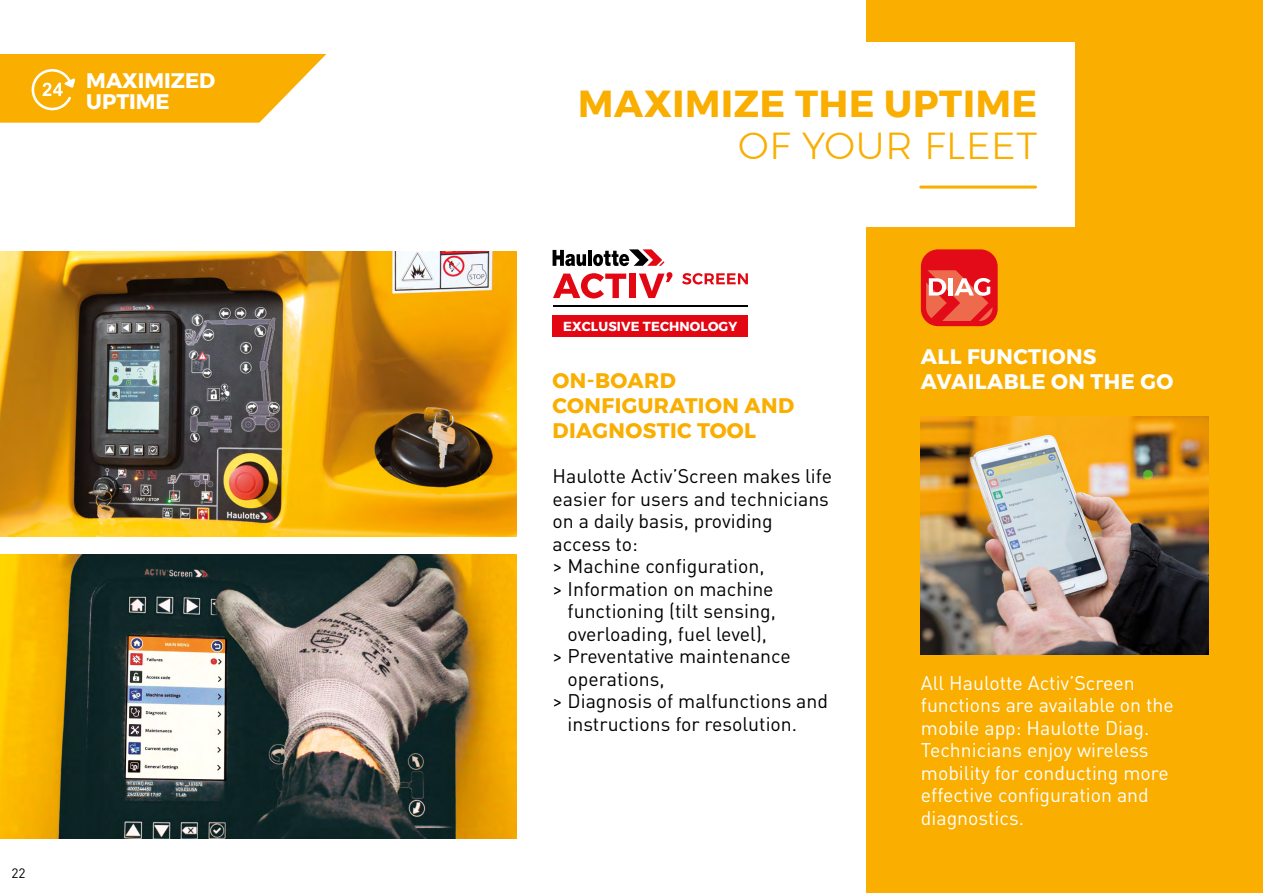
<style>
.page{position:relative;width:1263px;height:893px;background:#fff}
.page>*{position:absolute;margin:0;border:0;box-sizing:border-box;transform-origin:0 0}
.t1{font:700 37.5px "Montserrat";letter-spacing:.02em;color:#f9ae00}
.t2{font:300 37.5px "Montserrat";letter-spacing:.02em;color:#f9ae00}
.SOUS-TITRE{font:700 21px/25.2px "Montserrat";letter-spacing:.02em;color:#f9ae00}
.SOUS-TITRE-2{font:700 21px/25.2px "Montserrat";letter-spacing:.02em;color:#fff}
.SOUS-TITRE-3{font:700 21px "Montserrat";color:#fff}
.t3{font:19.5px/22.5px "DIN Pro";color:#000}
.t4{font:19.5px/22.5px "DIN Pro";color:#fff}
.t5{font:13.5px "DIN Pro";color:#000}
.SOUS-TITRE-4{font:700 13.05px "Montserrat";letter-spacing:.01em;color:#fff}
</style>
<div class="page">
<div style="left:866px;top:0;width:397px;height:893px;background:#f9ae00"></div>
<img style="left:0;top:251px;width:517px;height:285px">
<img style="left:0;top:554px;width:517px;height:285px">
<img style="left:921px;top:417px;width:288px;height:238px">
<div style="left:383px;top:42px;width:692px;height:185px;background:#fff"></div>
<hr style="left:921px;top:186px;width:114px;height:3px;background:#f9ae00">
<div style="left:553px;top:316px;width:195px;height:21px;background:#e30613"></div>
<svg style="left:0;top:54px;width:326px;height:69px;background:#f9b71f"></svg>
<svg style="left:553px;top:250px;width:33px;height:16px"></svg>
<hr style="left:588px;top:250px;width:3px;height:16px;background:#000">
<svg style="left:593px;top:249px;width:71px;height:17px"></svg>
<svg style="left:553px;top:273px;width:73px;height:25px"></svg>
<div style="left:629px;top:274px;width:7px;height:24px;background:#e30613"></div>
<svg style="left:639px;top:272px;width:33px;height:26px"></svg>
<hr style="left:553px;top:305px;width:195px;height:1px;background:#000">
<svg style="left:682px;top:273px;width:66px;height:11px"></svg>
<div style="left:921px;top:249px;width:77px;height:77px;background:#e30b17;border-radius:17px"></div>
<svg style="left:926px;top:270px;width:66px;height:51px"></svg>
<p class="SOUS-TITRE-3" style="left:86px;top:63px;width:131px">MAXIMIZED</p>
<p class="SOUS-TITRE-2" style="left:86px;top:89px;width:85px">UPTIME</p>
<p class="t5" style="left:11px;top:864px;width:16px">22</p>
<p class="t1" style="left:578px;top:73px;width:460px">MAXIMIZE THE UPTIME</p>
<p class="t2" style="left:738px;top:117px;width:300px">OF YOUR FLEET</p>
<p class="SOUS-TITRE-4" style="left:563px;top:316px;width:176px">EXCLUSIVE TECHNOLOGY</p>
<p class="SOUS-TITRE" style="left:553px;top:368px;width:243px">ON-BOARD<br>CONFIGURATION AND<br>DIAGNOSTIC TOOL</p>
<p class="t3" style="left:553px;top:464px;width:281px">Haulotte Activ’Screen makes life easier for users and technicians on a daily basis, providing access to:</p>
<p class="t3" style="left:553px;top:554px;width:213px">&gt; Machine configuration,</p>
<p class="t3" style="left:568px;top:577px;width:210px;text-align:justify;text-indent:-15px">&gt; Information on machine functioning (tilt sensing, overloading, fuel level),</p>
<p class="t3" style="left:568px;top:644px;width:225px;text-indent:-15px">&gt; Preventative maintenance operations,</p>
<p class="t3" style="left:568px;top:689px;width:262px;text-indent:-15px">&gt; Diagnosis of malfunctions and instructions for resolution.</p>
<p class="SOUS-TITRE-2" style="left:921px;top:344px;width:254px">ALL FUNCTIONS<br>AVAILABLE ON THE GO</p>
<p class="t4" style="left:921px;top:671px;width:254px">All Haulotte Activ’Screen functions are available on the mobile app: Haulotte Diag.<br>Technicians enjoy wireless mobility for conducting more effective configuration and diagnostics.</p>
</div>
